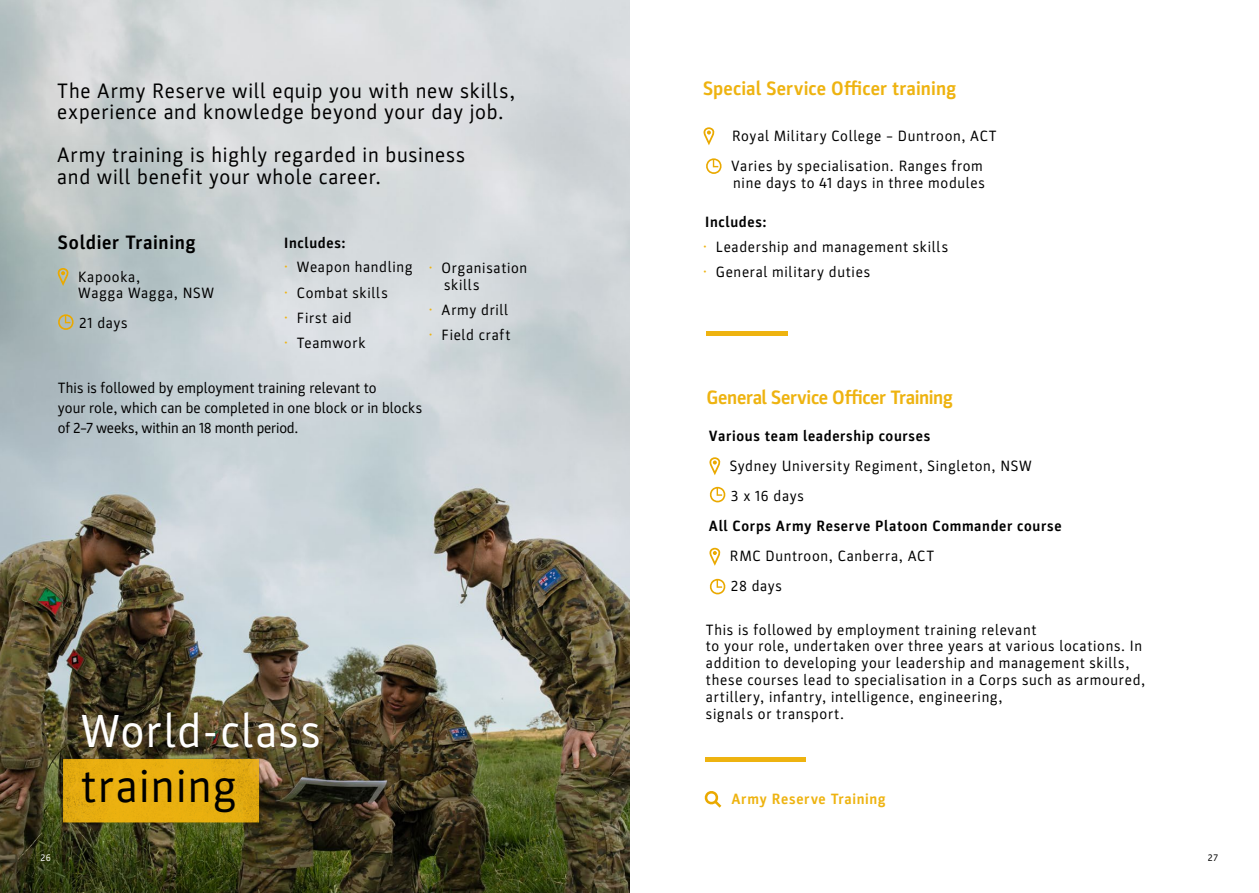
<style>
.page{position:relative;width:1259px;height:893px;background:#fff}
.page>*{position:absolute;margin:0;border:0;box-sizing:border-box;transform-origin:0 0}
.t1{font:46.5px "Parka";letter-spacing:.03em;color:#fff}
.t2{font:46.5px "Parka";letter-spacing:.03em;color:#000}
.t3{font:21px/21.6px "Parka";letter-spacing:.035em;color:#000}
.t4{font:700 19.5px "Parka";letter-spacing:-.005em;color:#eeb310}
.t5{font:700 19.5px "Parka";letter-spacing:.035em;color:#000}
.t6{font:15px/16.8px "Parka";letter-spacing:.045em;color:#000}
.t7{font:15px/19.8px "Parka";letter-spacing:.005em;color:#000}
.t8{font:700 15px "Parka";letter-spacing:.045em;color:#000}
.t9{font:700 15px "Parka";letter-spacing:.04em;color:#eeb310}
.t10{font:9.75px "Parka";color:#fff}
.t11{font:9.75px "Parka";color:#000}
.s1{color:#eeb310}
</style>
<div class="page">
<img style="left:0;top:0;width:629px;height:893px">
<img style="left:45px;top:735px;width:233px;height:98px">
<svg style="left:57px;top:267px;width:12px;height:19px"></svg>
<svg style="left:57px;top:314px;width:17px;height:16px"></svg>
<svg style="left:703px;top:127px;width:12px;height:18px"></svg>
<svg style="left:706px;top:158px;width:16px;height:16px"></svg>
<svg style="left:709px;top:457px;width:12px;height:18px"></svg>
<svg style="left:709px;top:487px;width:17px;height:15px"></svg>
<svg style="left:709px;top:547px;width:12px;height:19px"></svg>
<svg style="left:709px;top:579px;width:17px;height:15px"></svg>
<div style="left:706px;top:331px;width:81px;height:5px;background:#eeb310"></div>
<svg style="left:704px;top:791px;width:18px;height:17px"></svg>
<div style="left:705px;top:757px;width:100px;height:5px;background:#eeb310"></div>
<h2 class="t3" style="left:57px;top:80px;width:459px">The Army Reserve will equip you with new skills, experience and knowledge beyond your day job.</h2>
<h2 class="t3" style="left:57px;top:144px;width:410px">Army training is highly regarded in business and will benefit your whole career.</h2>
<h3 class="t5" style="left:58px;top:231px;width:139px">Soldier Training</h3>
<p class="t6" style="left:78px;top:268px;width:138px">Kapooka,<br>Wagga Wagga, NSW</p>
<p class="t6" style="left:79px;top:315px;width:50px">21 days</p>
<p class="t8" style="left:284px;top:234px;width:63px">Includes:</p>
<p class="t6" style="left:284px;top:259px;width:130px"><span class="s1">•</span> Weapon handling</p>
<p class="t6" style="left:284px;top:284px;width:105px"><span class="s1">•</span> Combat skills</p>
<p class="t6" style="left:284px;top:309px;width:69px"><span class="s1">•</span> First aid</p>
<p class="t6" style="left:284px;top:335px;width:83px"><span class="s1">•</span> Teamwork</p>
<p class="t6" style="left:444px;top:260px;width:85px;text-indent:-15px"><span class="s1">•</span> Organisation skills</p>
<p class="t6" style="left:429px;top:302px;width:81px"><span class="s1">•</span> Army drill</p>
<p class="t6" style="left:429px;top:327px;width:83px"><span class="s1">•</span> Field craft</p>
<p class="t7" style="left:58px;top:378px;width:366px">This is followed by employment training relevant to<br>your role, which can be completed in one block or in blocks of 2–7 weeks, within an 18 month period.</p>
<h1 class="t1" style="left:81px;top:706px;width:242px">World-class</h1>
<h1 class="t2" style="left:81px;top:761px;width:158px">training</h1>
<h3 class="t4" style="left:703px;top:78px;width:255px">Special Service Officer training</h3>
<p class="t6" style="left:731px;top:121px;width:267px;line-height:30.2px">Royal Military College – Duntroon, ACT<br>Varies by specialisation. Ranges from</p>
<p class="t6" style="left:733px;top:174px;width:253px">nine days to 41 days in three modules</p>
<p class="t8" style="left:705px;top:213px;width:63px">Includes:</p>
<p class="t6" style="left:703px;top:238px;width:247px"><span class="s1">•</span> Leadership and management skills</p>
<p class="t6" style="left:703px;top:263px;width:169px"><span class="s1">•</span> General military duties</p>
<h3 class="t4" style="left:706px;top:387px;width:248px">General Service Officer Training</h3>
<p class="t8" style="left:709px;top:427px;width:223px">Various team leadership courses</p>
<p class="t6" style="left:730px;top:451px;width:303px;line-height:30.2px">Sydney University Regiment, Singleton, NSW<br>3 x 16 days</p>
<p class="t8" style="left:709px;top:518px;width:354px">All Corps Army Reserve Platoon Commander course</p>
<p class="t6" style="left:730px;top:541px;width:206px;line-height:30.2px">RMC Duntroon, Canberra, ACT<br>28 days</p>
<p class="t6" style="left:706px;top:621px;width:441px">This is followed by employment training relevant<br>to your role, undertaken over three years at various locations. In addition to developing your leadership and management skills, these courses lead to specialisation in a Corps such as armoured, artillery, infantry, intelligence, engineering,<br>signals or transport.</p>
<p class="t9" style="left:731px;top:790px;width:156px">Army Reserve Training</p>
<p class="t10" style="left:40px;top:852px;width:12px">26</p>
<p class="t11" style="left:1208px;top:852px;width:12px">27</p>
</div>
